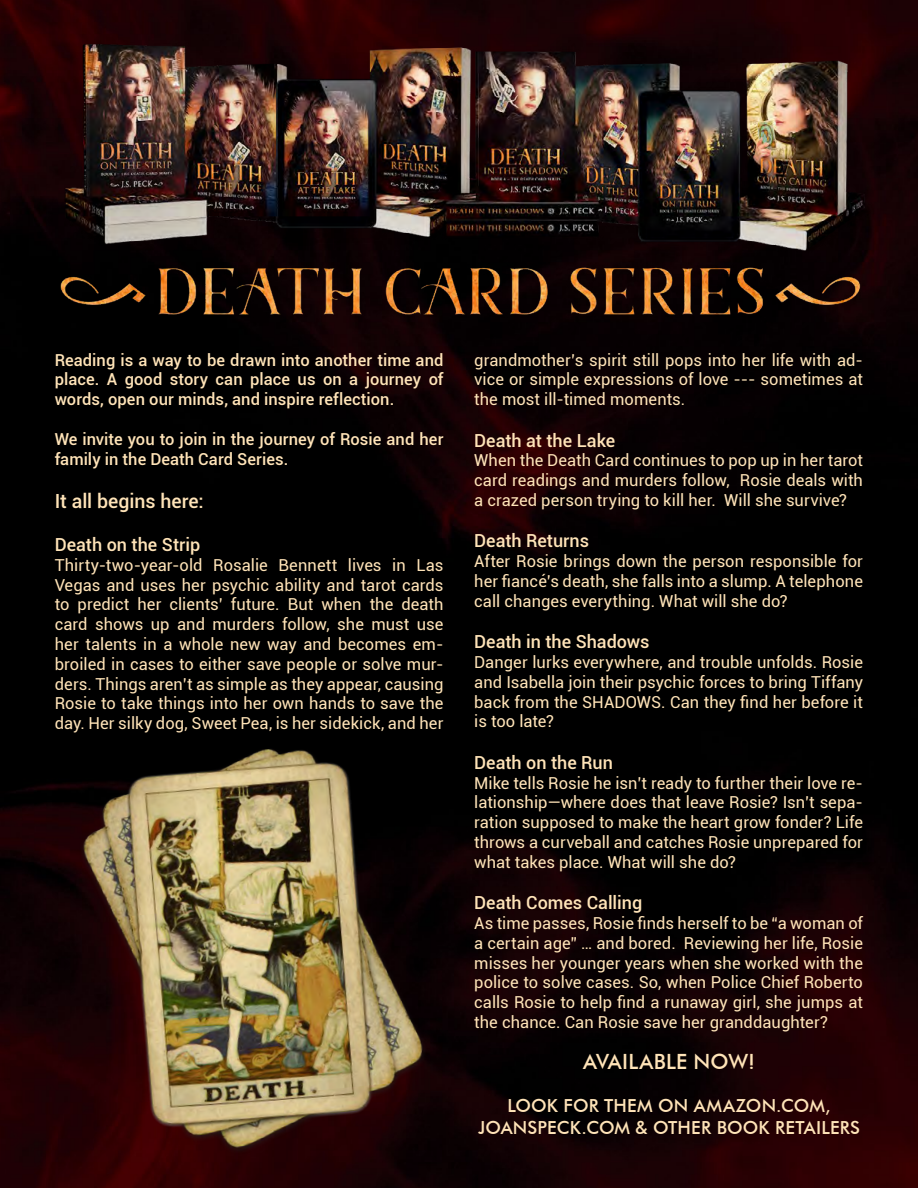
<style>
.page{position:relative;width:918px;height:1188px;background:#fff}
.page>*{position:absolute;margin:0;border:0;box-sizing:border-box;transform-origin:0 0}
.t1{font:500 21px "Futura BT";letter-spacing:.01em;color:#ffe4b8}
.t2{font:500 19.5px "Roboto";color:#ffe4b8}
.t3{font:500 18px "Roboto";color:#ffe4b8}
.t4{font:500 18px/21.6px "Futura BT";letter-spacing:.005em;color:#ffe4b8;text-align:center}
.t5{font:16.5px/19.8px "Roboto";letter-spacing:.005em;color:#ffe4b8;text-align:justify}
.t6{font:500 16.5px/19.8px "Roboto";letter-spacing:.005em;color:#ffe4b8;text-align:justify}
</style>
<div class="page">
<img style="left:0;top:0;width:918px;height:1188px">
<img style="left:28px;top:24px;width:862px;height:244px">
<img style="left:50px;top:228px;width:815px;height:108px">
<img style="left:55px;top:697px;width:396px;height:491px">
<p class="t6" style="left:55px;top:349px;width:390px">Reading is a way to be drawn into another time and place. A good story can place us on a journey of words, open our minds, and inspire reflection.</p>
<p class="t6" style="left:55px;top:428px;width:390px">We invite you to join in the journey of Rosie and her family in the Death Card Series.</p>
<p class="t2" style="left:55px;top:487px;width:151px">It all begins here:</p>
<p class="t3" style="left:55px;top:532px;width:147px">Death on the Strip</p>
<p class="t5" style="left:55px;top:554px;width:390px">Thirty-two-year-old Rosalie Bennett lives in Las Vegas and uses her psychic ability and tarot cards to predict her clients’ future. But when the death card shows up and murders follow, she must use her talents in a whole new way and becomes em&shy;broiled in cases to either save people or solve mur&shy;ders. Things aren’t as simple as they appear, causing Rosie to take things into her own hands to save the day. Her silky dog, Sweet Pea, is her sidekick, and her</p>
<p class="t5" style="left:474px;top:349px;width:390px">grandmother’s spirit still pops into her life with ad&shy;vice or simple expressions of love --- sometimes at the most ill-timed moments.</p>
<p class="t3" style="left:474px;top:427px;width:142px">Death at the Lake</p>
<p class="t5" style="left:474px;top:450px;width:390px">When the Death Card continues to pop up in her tarot card readings and murders follow, Rosie deals with a crazed person trying to kill her. Will she survive?</p>
<p class="t3" style="left:474px;top:528px;width:116px">Death Returns</p>
<p class="t5" style="left:474px;top:551px;width:390px">After Rosie brings down the person responsible for her fiancé’s death, she falls into a slump. A telephone call changes everything. What will she do?</p>
<p class="t3" style="left:474px;top:629px;width:177px">Death in the Shadows</p>
<p class="t5" style="left:474px;top:652px;width:390px">Danger lurks everywhere, and trouble unfolds. Rosie and Isabella join their psychic forces to bring Tiffany back from the SHADOWS. Can they find her before it is too late?</p>
<p class="t3" style="left:474px;top:750px;width:140px">Death on the Run</p>
<p class="t5" style="left:474px;top:772px;width:390px">Mike tells Rosie he isn’t ready to further their love re&shy;lationship—where does that leave Rosie? Isn’t sepa&shy;ration supposed to make the heart grow fonder? Life throws a curveball and catches Rosie unprepared for what takes place. What will she do?</p>
<p class="t3" style="left:474px;top:890px;width:169px">Death Comes Calling</p>
<p class="t5" style="left:474px;top:913px;width:390px">As time passes, Rosie finds herself to be “a woman of a certain age” … and bored. Reviewing her life, Rosie misses her younger years when she worked with the police to solve cases. So, when Police Chief Roberto calls Rosie to help find a runaway girl, she jumps at the chance. Can Rosie save her granddaughter?</p>
<p class="t1" style="left:583px;top:1049px;width:173px">AVAILABLE NOW!</p>
<p class="t4" style="left:478px;top:1095px;width:383px">LOOK FOR THEM ON AMAZON.COM,<br>JOANSPECK.COM &amp; OTHER BOOK RETAILERS</p>
</div>
